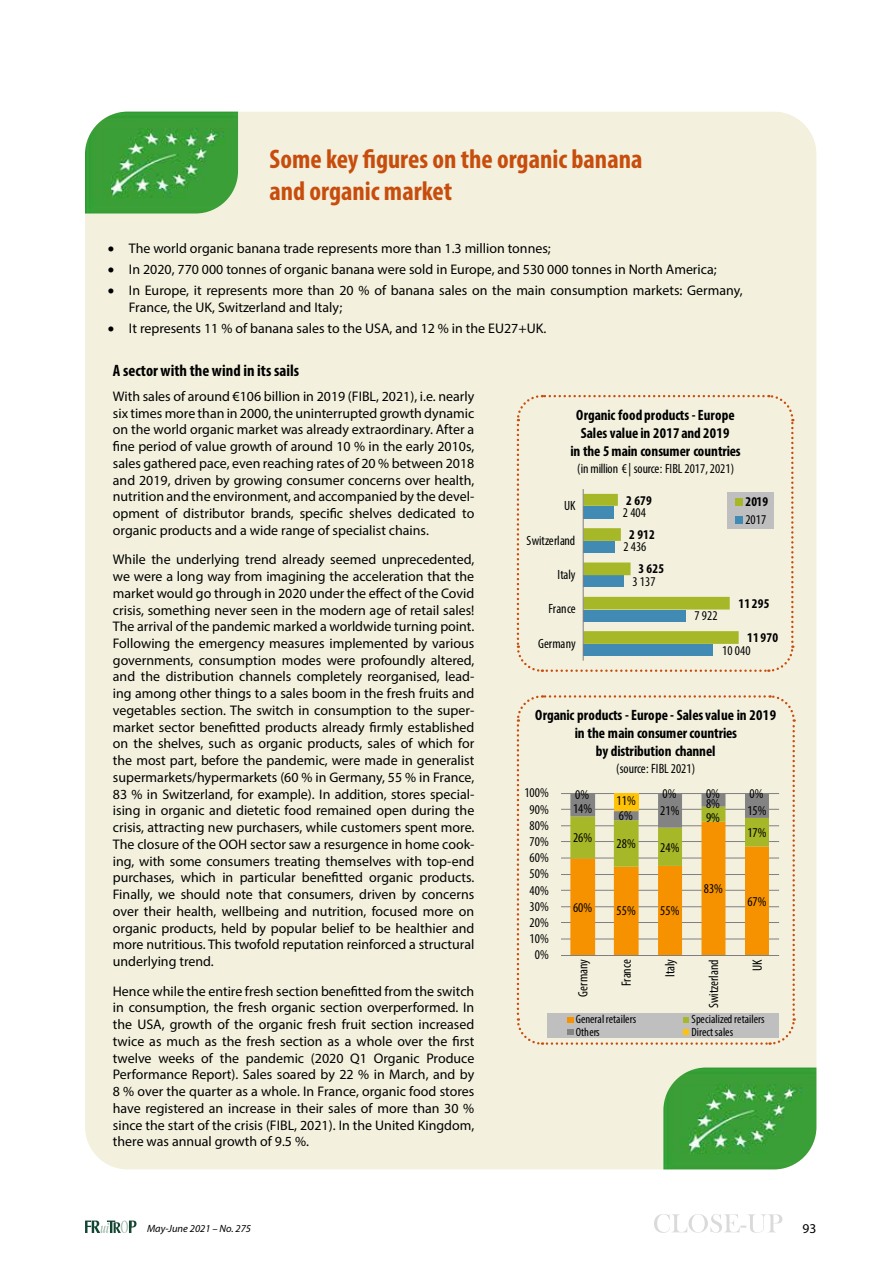
<style>
.page{position:relative;width:893px;height:1263px;background:#fff}
.page>*{position:absolute;margin:0;border:0;box-sizing:border-box;transform-origin:0 0}
.t1{font:700 condensed 27px/32.4px "Myriad Pro";color:#c84d0d}
.t2{font:700 condensed 16.5px "Myriad Pro";color:#000}
.t3{font:700 condensed 15px/18px "Myriad Pro";letter-spacing:-.01em;color:#000;text-align:center}
.t4{font:700 condensed 14.85px/17.9px "Myriad Pro";color:#000;text-align:center}
.t5{font:13.95px/16.8px "Myriad Pro";color:#000;text-align:justify}
.t6{font:condensed 13.5px "Myriad Pro";letter-spacing:.005em;color:#000}
.t7{font:700 condensed 13.5px "Myriad Pro";letter-spacing:.02em;color:#000}
.t8{font:condensed 13.5px "Myriad Pro";letter-spacing:-.015em;color:#000}
.t9{font:13.5px "Myriad Pro";color:#000}
.t10{font:condensed 12px "Myriad Pro";letter-spacing:.005em;color:#000}
.t11{font:italic 10.5px "Myriad Pro";color:#000}
</style>
<div class="page">
<svg style="left:654px;top:1214px;width:128px;height:19px"></svg>
<svg style="left:85px;top:1220px;width:51px;height:13px"></svg>
<div style="left:85px;top:112px;width:731px;height:1057px;background:#f3f1de;border-radius:43px"></div>
<img style="left:85px;top:112px;width:153px;height:101px">
<img style="left:663px;top:1067px;width:153px;height:102px">
<svg style="left:516px;top:394px;width:279px;height:278px"></svg>
<svg style="left:516px;top:695px;width:280px;height:350px"></svg>
<h1 class="t1" style="left:270px;top:142px;width:374px">Some key figures on the organic banana and organic market</h1>
<p class="t5" style="left:108px;top:240px;width:444px">• The world organic banana trade represents more than 1.3 million tonnes;</p>
<p class="t5" style="left:108px;top:261px;width:610px">• In 2020, 770 000 tonnes of organic banana were sold in Europe, and 530 000 tonnes in North America;</p>
<p class="t5" style="left:129px;top:282px;width:615px;text-indent:-21px">• In Europe, it represents more than 20 % of banana sales on the main consumption markets: Germany,<br>France, the UK, Switzerland and Italy;</p>
<p class="t5" style="left:108px;top:320px;width:440px">• It represents 11 % of banana sales to the USA, and 12 % in the EU27+UK.</p>
<p class="t2" style="left:113px;top:360px;width:188px">A sector with the wind in its sails</p>
<p class="t5" style="left:113px;top:388px;width:363px">With sales of around €106 billion in 2019 (FIBL, 2021), i.e. nearly six times more than in 2000, the uninterrupted growth dynamic on the world organic market was already extraordinary. After a fine period of value growth of around 10 % in the early 2010s, sales gathered pace, even reaching rates of 20 % between 2018 and 2019, driven by growing consumer concerns over health, nutrition and the environment, and accompanied by the devel&shy;opment of distributor brands, specific shelves dedicated to organic products and a wide range of specialist chains.</p>
<p class="t5" style="left:113px;top:551px;width:363px">While the underlying trend already seemed unprecedented, we were a long way from imagining the acceleration that the market would go through in 2020 under the effect of the Covid crisis, something never seen in the modern age of retail sales!<br>The arrival of the pandemic marked a worldwide turning point.<br>Following the emergency measures implemented by various governments, consumption modes were profoundly altered, and the distribution channels completely reorganised, lead&shy;ing among other things to a sales boom in the fresh fruits and vegetables section. The switch in consumption to the super&shy;market sector benefitted products already firmly established on the shelves, such as organic products, sales of which for the most part, before the pandemic, were made in generalist supermarkets/hypermarkets (60 % in Germany, 55 % in France, 83 % in Switzerland, for example). In addition, stores special&shy;ising in organic and dietetic food remained open during the crisis, attracting new purchasers, while customers spent more.<br>The closure of the OOH sector saw a resurgence in home cook&shy;ing, with some consumers treating themselves with top-end purchases, which in particular benefitted organic products.<br>Finally, we should note that consumers, driven by concerns over their health, wellbeing and nutrition, focused more on organic products, held by popular belief to be healthier and more nutritious. This twofold reputation reinforced a structural underlying trend.</p>
<p class="t5" style="left:113px;top:982px;width:363px">Hence while the entire fresh section benefitted from the switch in consumption, the fresh organic section overperformed. In the USA, growth of the organic fresh fruit section increased twice as much as the fresh section as a whole over the first twelve weeks of the pandemic (2020 Q1 Organic Produce Performance Report). Sales soared by 22 % in March, and by 8 % over the quarter as a whole. In France, organic food stores have registered an increase in their sales of more than 30 % since the start of the crisis (FIBL, 2021). In the United Kingdom, there was annual growth of 9.5 %.</p>
<p class="t4" style="left:570px;top:406px;width:172px">Organic food products -Europe<br>Sales value in 2017 and 2019<br>in the 5 main consumer countries</p>
<p class="t6" style="left:577px;top:460px;width:159px">(in million € | source: FIBL 2017, 2021)</p>
<p class="t7" style="left:626px;top:492px;width:27px">2 679</p>
<p class="t6" style="left:564px;top:498px;width:13px">UK</p>
<p class="t7" style="left:745px;top:493px;width:24px">2019</p>
<p class="t6" style="left:745px;top:512px;width:22px">2017</p>
<p class="t6" style="left:623px;top:504px;width:25px">2 404</p>
<p class="t8" style="left:527px;top:532px;width:50px">Switzerland</p>
<p class="t7" style="left:629px;top:526px;width:27px">2 912</p>
<p class="t6" style="left:623px;top:539px;width:25px">2 436</p>
<p class="t6" style="left:557px;top:566px;width:20px">Italy</p>
<p class="t7" style="left:638px;top:560px;width:27px">3 625</p>
<p class="t6" style="left:632px;top:573px;width:25px">3 137</p>
<p class="t6" style="left:548px;top:601px;width:29px">France</p>
<p class="t6" style="left:694px;top:607px;width:25px">7 922</p>
<p class="t7" style="left:738px;top:595px;width:33px">11 295</p>
<p class="t6" style="left:538px;top:635px;width:39px">Germany</p>
<p class="t7" style="left:747px;top:629px;width:33px">11 970</p>
<p class="t6" style="left:722px;top:642px;width:30px">10 040</p>
<p class="t3" style="left:535px;top:705px;width:242px">Organic products -Europe - Sales value in 2019 in the main consumer countries<br>by distribution channel</p>
<p class="t6" style="left:616px;top:760px;width:81px">(source: FIBL 2021)</p>
<p class="t6" style="left:524px;top:785px;width:26px">100%</p>
<p class="t6" style="left:530px;top:801px;width:21px">90%</p>
<p class="t6" style="left:530px;top:817px;width:21px">80%</p>
<p class="t6" style="left:530px;top:833px;width:21px">70%</p>
<p class="t6" style="left:530px;top:849px;width:21px">60%</p>
<p class="t6" style="left:530px;top:866px;width:21px">50%</p>
<p class="t6" style="left:530px;top:882px;width:21px">40%</p>
<p class="t6" style="left:530px;top:898px;width:21px">30%</p>
<p class="t6" style="left:530px;top:914px;width:21px">20%</p>
<p class="t6" style="left:530px;top:930px;width:21px">10%</p>
<p class="t6" style="left:535px;top:947px;width:15px">0%</p>
<p class="t6" style="left:575px;top:786px;width:15px">0%</p>
<p class="t6" style="left:573px;top:800px;width:21px">14%</p>
<p class="t6" style="left:617px;top:793px;width:21px">11%</p>
<p class="t6" style="left:619px;top:808px;width:15px">6%</p>
<p class="t6" style="left:662px;top:785px;width:15px">0%</p>
<p class="t6" style="left:706px;top:785px;width:15px">0%</p>
<p class="t6" style="left:750px;top:785px;width:15px">0%</p>
<p class="t6" style="left:706px;top:795px;width:15px">8%</p>
<p class="t6" style="left:747px;top:802px;width:21px">15%</p>
<p class="t6" style="left:660px;top:803px;width:21px">21%</p>
<p class="t6" style="left:706px;top:809px;width:15px">9%</p>
<p class="t6" style="left:573px;top:830px;width:21px">26%</p>
<p class="t6" style="left:617px;top:835px;width:21px">28%</p>
<p class="t6" style="left:660px;top:839px;width:21px">24%</p>
<p class="t6" style="left:747px;top:824px;width:21px">17%</p>
<p class="t6" style="left:704px;top:880px;width:21px">83%</p>
<p class="t6" style="left:573px;top:899px;width:21px">60%</p>
<p class="t6" style="left:617px;top:903px;width:21px">55%</p>
<p class="t6" style="left:660px;top:903px;width:21px">55%</p>
<p class="t6" style="left:747px;top:893px;width:21px">67%</p>
<p class="t6" style="left:575px;top:996px;width:39px;rotate:-90deg">Germany</p>
<p class="t6" style="left:618px;top:986px;width:29px;rotate:-90deg">France</p>
<p class="t6" style="left:662px;top:977px;width:20px;rotate:-90deg">Italy</p>
<p class="t8" style="left:705px;top:1008px;width:50px;rotate:-90deg">Switzerland</p>
<p class="t6" style="left:749px;top:971px;width:13px;rotate:-90deg">UK</p>
<p class="t10" style="left:576px;top:1012px;width:62px">General retailers</p>
<p class="t10" style="left:692px;top:1012px;width:75px">Specialized retailers</p>
<p class="t10" style="left:576px;top:1025px;width:25px">Others</p>
<p class="t10" style="left:692px;top:1025px;width:43px">Direct sales</p>
<p class="t11" style="left:147px;top:1222px;width:106px">May-June 2021 – No. 275</p>
<p class="t9" style="left:803px;top:1220px;width:15px">93</p>
</div>
